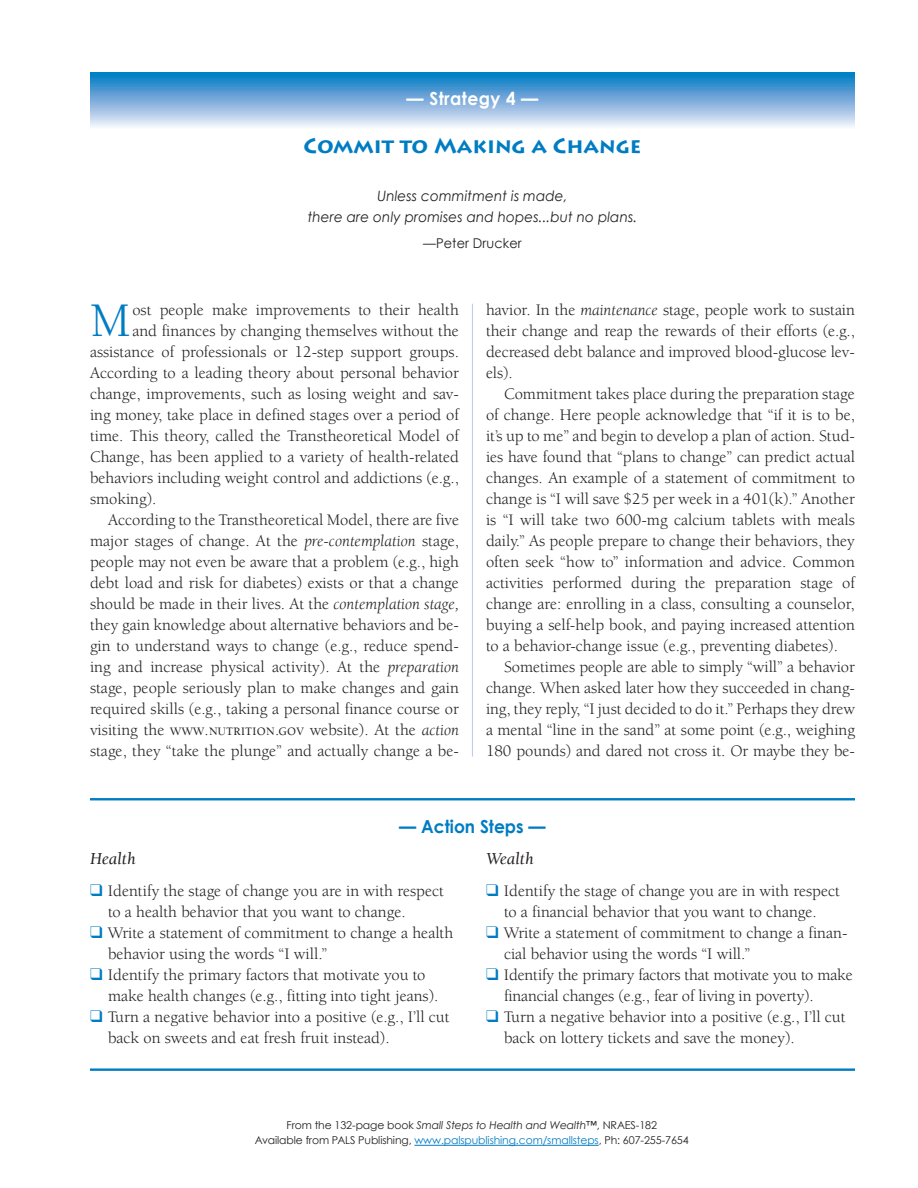
<style>
.page{position:relative;width:918px;height:1188px;background:#fff}
.page>*{position:absolute;margin:0;border:0;box-sizing:border-box;transform-origin:0 0}
.TX3{font:49.5px "Berkeley Pro";color:#007cc2}
.STRAtitle{font:700 21px "Lithos Pro";color:#007cc2}
.AChd{font:700 18px "Century Gothic";color:#007cc2;scale:.95 1}
.STRAnum{font:700 18px "Century Gothic";letter-spacing:.025em;color:#fff;scale:.95 1}
.ACsbhd{font:italic 17.25px "Berkeley Pro";color:#231f20}
.TX2{font:16.5px/21px "Berkeley Pro";letter-spacing:.02em;color:#231f20;text-align:justify}
.bulLIST{font:16.5px/21px "Berkeley Pro";letter-spacing:.01em;color:#231f20}
.TX3-2{font:16.5px "Berkeley Pro";letter-spacing:.01em;color:#231f20}
.bulLIST-2{font:16.5px/21px "Berkeley Pro";letter-spacing:.03em;color:#231f20}
.QUOTE{font:italic 14.25px/21px "Century Gothic";letter-spacing:.01em;color:#231f20;text-align:center;scale:.95 1}
.QTsource{font:13.5px "Century Gothic";letter-spacing:.01em;color:#231f20;scale:.95 1}
.t1{font:10.8px/15px "Century Gothic";letter-spacing:-.01em;color:#231f20;text-align:center}
.s1{font-style:italic}
.s2{color:#007cc2}
</style>
<div class="page">
<hr style="left:414px;top:1145px;width:185px;height:1px;background:#007cc2">
<svg style="left:90px;top:72px;width:765px;height:55px;background:#75afdb"></svg>
<hr style="left:90px;top:798px;width:765px;height:2px;background:#007cc2">
<hr style="left:472px;top:304px;width:1px;height:453px;background:#b6cbe8">
<hr style="left:90px;top:1068px;width:765px;height:3px;background:#007cc2">
<p class="STRAnum" style="left:407px;top:87px;width:140px">— Strategy 4 —</p>
<p class="STRAtitle" style="left:304px;top:133px;width:339px">Commit to Making a Change</p>
<p class="QUOTE" style="left:308px;top:185px;width:348px">Unless commitment is made,<br>there are only promises and hopes...but no plans.</p>
<p class="QTsource" style="left:423px;top:234px;width:105px">—Peter Drucker</p>
<p class="TX3" style="left:90px;top:293px;width:42px">M</p>
<p class="TX3-2" style="left:132px;top:300px;width:328px">ost people make improvements to their health</p>
<p class="TX3-2" style="left:132px;top:321px;width:328px">and finances by changing themselves without the</p>
<p class="TX3-2" style="left:90px;top:342px;width:370px">assistance of professionals or 12-step support groups.</p>
<p class="TX3-2" style="left:90px;top:363px;width:371px">According to a leading theory about personal behavior</p>
<p class="TX3-2" style="left:90px;top:384px;width:371px">change, improvements, such as losing weight and sav-</p>
<p class="TX3-2" style="left:90px;top:405px;width:371px">ing money, take place in defined stages over a period of</p>
<p class="TX3-2" style="left:90px;top:426px;width:371px">time. This theory, called the Transtheoretical Model of</p>
<p class="TX3-2" style="left:90px;top:447px;width:371px">Change, has been applied to a variety of health-related</p>
<p class="TX3-2" style="left:90px;top:468px;width:371px">behaviors including weight control and addictions (e.g.,</p>
<p class="TX3-2" style="left:90px;top:489px;width:68px">smoking).</p>
<p class="TX2" style="left:90px;top:509px;width:371px;text-indent:18px">According to the Transtheoretical Model, there are five major stages of change. At the <span class="s1">pre-contemplation</span> stage, people may not even be aware that a problem (e.g., high debt load and risk for diabetes) exists or that a change should be made in their lives. At the <span class="s1">contemplation stage, </span>they gain knowledge about alternative behaviors and be&shy;gin to understand ways to change (e.g., reduce spend&shy;ing and increase physical activity). At the <span class="s1">preparation </span>stage, people seriously plan to make changes and gain required skills (e.g., taking a personal finance course or visiting the www.nutrition.gov website). At the <span class="s1">action </span>stage, they “take the plunge” and actually change a be-</p>
<p class="TX2" style="left:486px;top:299px;width:371px">havior. In the <span class="s1">maintenance</span> stage, people work to sustain their change and reap the rewards of their efforts (e.g., decreased debt balance and improved blood-glucose lev&shy;els).</p>
<p class="TX2" style="left:486px;top:383px;width:371px;text-align:left;text-indent:18px">Commitment takes place during the preparation stage of change. Here people acknowledge that “if it is to be, it’s up to me” and begin to develop a plan of action. Stud&shy;ies have found that “plans to change” can predict actual changes. An example of a statement of commitment to change is “I will save $25 per week in a 401(k).” Another is “I will take two 600-mg calcium tablets with meals daily.” As people prepare to change their behaviors, they often seek “how to” information and advice. Common activities performed during the preparation stage of change are: enrolling in a class, consulting a counselor, buying a self-help book, and paying increased attention to a behavior-change issue (e.g., preventing diabetes).</p>
<p class="TX2" style="left:486px;top:656px;width:371px;text-indent:18px">Sometimes people are able to simply “will” a behavior change. When asked later how they succeeded in chang&shy;ing, they reply, “I just decided to do it.” Perhaps they drew a mental “line in the sand” at some point (e.g., weighing 180 pounds) and dared not cross it. Or maybe they be-</p>
<p class="AChd" style="left:399px;top:816px;width:156px">— Action Steps —</p>
<p class="ACsbhd" style="left:90px;top:849px;width:47px">Health</p>
<p class="bulLIST-2" style="left:108px;top:880px;width:338px;text-indent:-18px"><span class="s2">❑</span> Identify the stage of change you are in with respect to a health behavior that you want to change.</p>
<p class="bulLIST" style="left:108px;top:922px;width:347px;text-indent:-18px"><span class="s2">❑</span> Write a statement of commitment to change a health behavior using the words “I will.”</p>
<p class="bulLIST" style="left:108px;top:964px;width:332px;text-indent:-18px"><span class="s2">❑</span> Identify the primary factors that motivate you to make health changes (e.g., fitting into tight jeans).</p>
<p class="bulLIST" style="left:108px;top:1006px;width:343px;text-indent:-18px"><span class="s2">❑</span> Turn a negative behavior into a positive (e.g., I’ll cut back on sweets and eat fresh fruit instead).</p>
<p class="ACsbhd" style="left:486px;top:849px;width:49px">Wealth</p>
<p class="bulLIST-2" style="left:486px;top:880px;width:356px;text-align:center"><span class="s2">❑</span> Identify the stage of change you are in with respect to a financial behavior that you want to change.</p>
<p class="bulLIST" style="left:504px;top:922px;width:345px;text-indent:-18px"><span class="s2">❑</span> Write a statement of commitment to change a finan&shy;cial behavior using the words “I will.”</p>
<p class="bulLIST" style="left:504px;top:964px;width:350px;text-indent:-18px"><span class="s2">❑</span> Identify the primary factors that motivate you to make financial changes (e.g., fear of living in poverty).</p>
<p class="bulLIST" style="left:504px;top:1006px;width:343px;text-indent:-18px"><span class="s2">❑</span> Turn a negative behavior into a positive (e.g., I’ll cut back on lottery tickets and save the money).</p>
<p class="t1" style="left:255px;top:1118px;width:435px">From the 132-page book <span class="s1">Small Steps to Health and Wealth</span>™, NRAES-182<br>Available from PALS Publishing, <span class="s2">www.palspublishing.com/smallsteps</span>, Ph: 607-255-7654</p>
</div>
